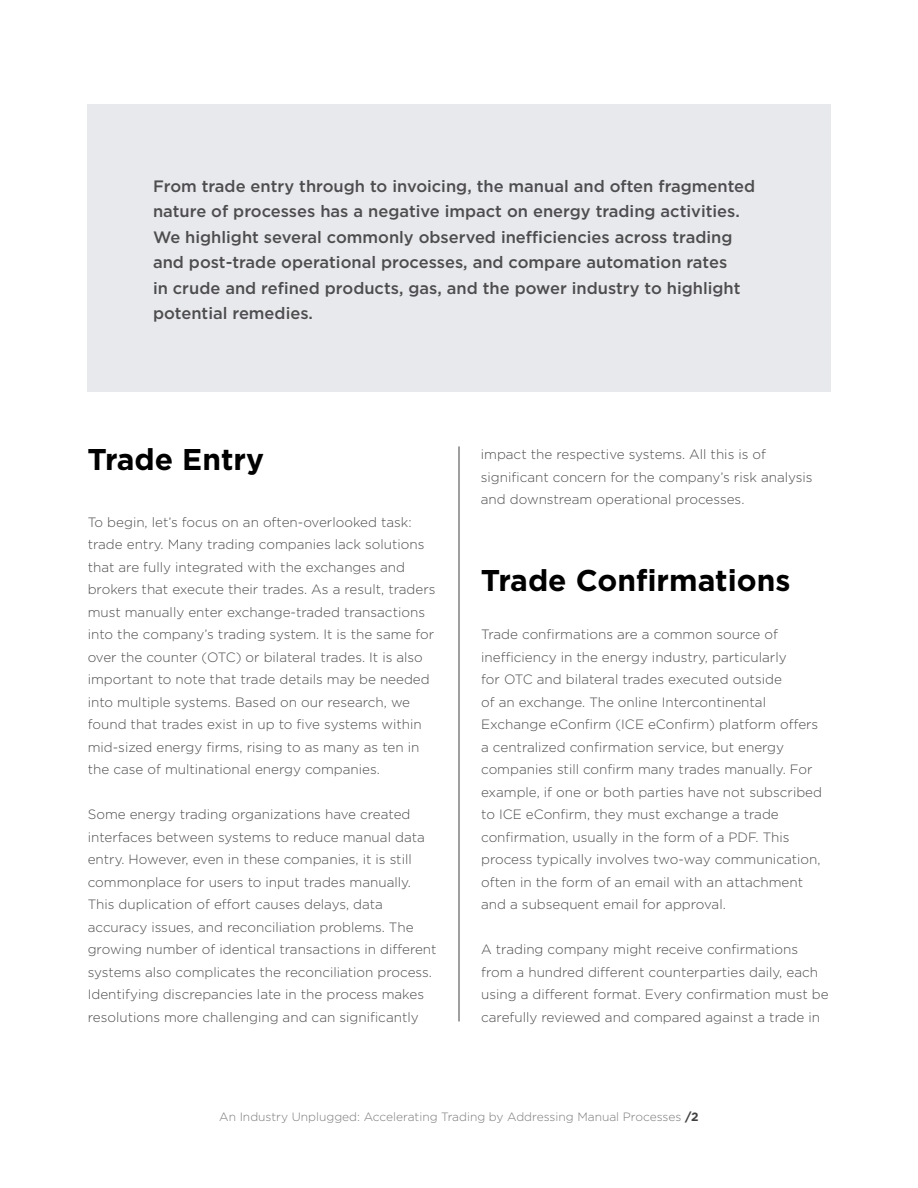
<style>
.page{position:relative;width:918px;height:1188px;background:#fff}
.page>*{position:absolute;margin:0;border:0;box-sizing:border-box;transform-origin:0 0}
.t1{font:700 30px "Gotham";color:#000}
.t2{font:500 16.5px/25.5px "Gotham";color:#4d4d4f}
.t3{font:300 13.5px/22.5px "Gotham";color:#4d4d4f}
.t4{font:300 12px "Gotham";color:#4d4d4f}
.s1{font-weight:700;color:#000}
</style>
<div class="page">
<div style="left:87px;top:104px;width:744px;height:288px;background:#e8e9ec"></div>
<hr style="left:459px;top:446px;width:1px;height:575px;background:#414042">
<p class="t2" style="left:153px;top:173px;width:604px">From trade entry through to invoicing, the manual and often fragmented nature of processes has a negative impact on energy trading activities.<br>We highlight several commonly observed inefficiencies across trading and post-trade operational processes, and compare automation rates<br>in crude and refined products, gas, and the power industry to highlight potential remedies.</p>
<h1 class="t1" style="left:87px;top:440px;width:178px">Trade Entry</h1>
<p class="t3" style="left:88px;top:510px;width:349px">To begin, let’s focus on an often-overlooked task: trade entry. Many trading companies lack solutions that are fully integrated with the exchanges and brokers that execute their trades. As a result, traders must manually enter exchange-traded transactions into the company’s trading system. It is the same for over the counter (OTC) or bilateral trades. It is also important to note that trade details may be needed into multiple systems. Based on our research, we found that trades exist in up to five systems within mid-sized energy firms, rising to as many as ten in the case of multinational energy companies.</p>
<p class="t3" style="left:88px;top:803px;width:350px">Some energy trading organizations have created interfaces between systems to reduce manual data entry. However, even in these companies, it is still commonplace for users to input trades manually.<br>This duplication of effort causes delays, data accuracy issues, and reconciliation problems. The growing number of identical transactions in different systems also complicates the reconciliation process.<br>Identifying discrepancies late in the process makes resolutions more challenging and can significantly</p>
<p class="t3" style="left:481px;top:443px;width:333px">impact the respective systems. All this is of significant concern for the company’s risk analysis and downstream operational processes.</p>
<h1 class="t1" style="left:481px;top:560px;width:311px">Trade Confirmations</h1>
<p class="t3" style="left:481px;top:623px;width:342px">Trade confirmations are a common source of inefficiency in the energy industry, particularly<br>for OTC and bilateral trades executed outside<br>of an exchange. The online Intercontinental Exchange eConfirm (ICE eConfirm) platform offers a centralized confirmation service, but energy companies still confirm many trades manually. For example, if one or both parties have not subscribed to ICE eConfirm, they must exchange a trade confirmation, usually in the form of a PDF. This process typically involves two-way communication, often in the form of an email with an attachment and a subsequent email for approval.</p>
<p class="t3" style="left:481px;top:938px;width:349px">A trading company might receive confirmations from a hundred different counterparties daily, each using a different format. Every confirmation must be carefully reviewed and compared against a trade in</p>
<p class="t4" style="left:219px;top:1109px;width:481px">An Industry Unplugged: Accelerating Trading by Addressing Manual Processes <span class="s1">/2</span></p>
</div>
